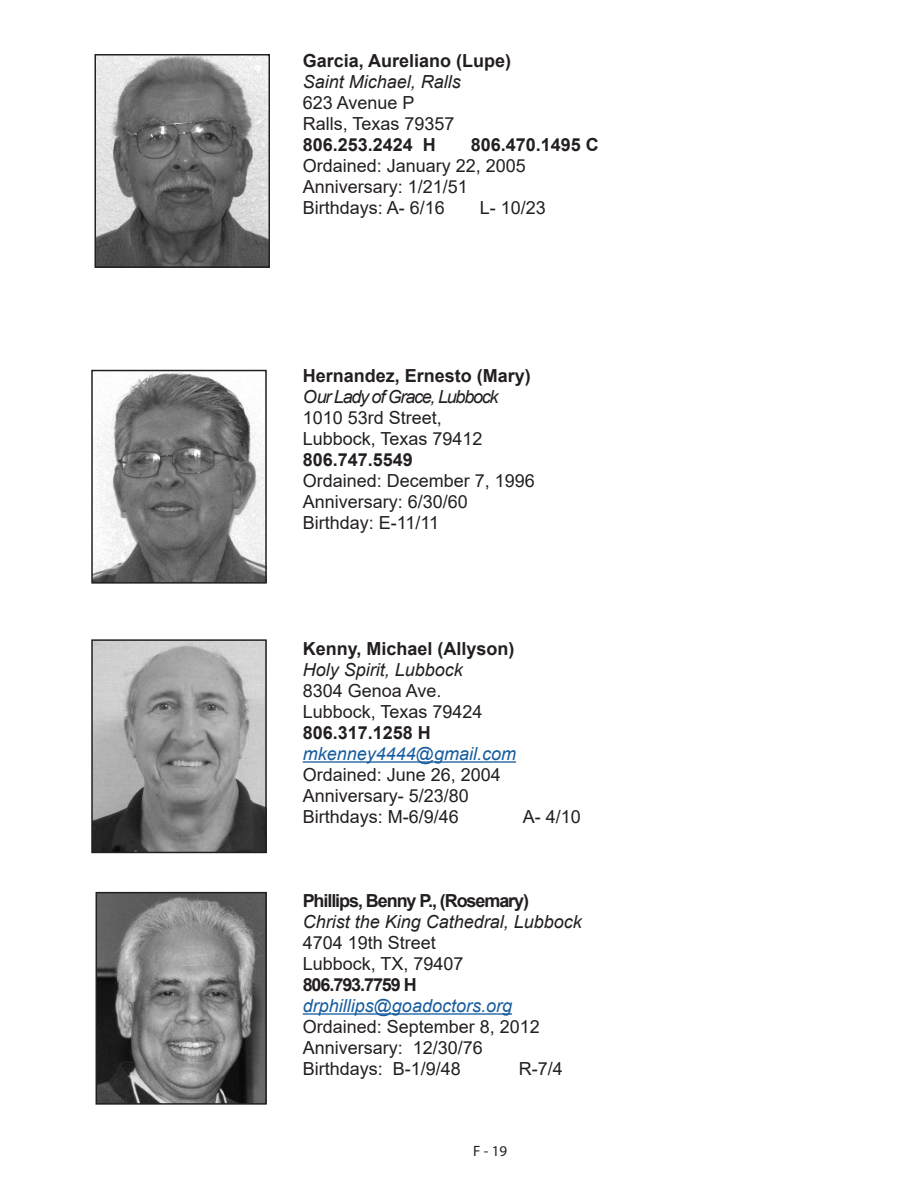
<style>
.page{position:relative;width:918px;height:1188px;background:#fff}
.page>*{position:absolute;margin:0;border:0;box-sizing:border-box;transform-origin:0 0}
.Default{font:18px "Arial";color:#231f20}
.Default-2{font:700 18px "Arial";color:#231f20}
.Default-3{font:italic 18px "Arial";color:#231f20}
.Default-4{font:italic 18px "Arial";color:#175d9e}
.Default-5{font:700 18px "Arial";letter-spacing:-.06em;color:#231f20}
.Default-6{font:italic 18px "Arial";letter-spacing:-.07em;color:#231f20}
.t1{font:15px "Myriad Pro";color:#231f20}
</style>
<div class="page">
<hr style="left:303px;top:761px;width:213px;height:2px;background:#175d9e">
<hr style="left:303px;top:1013px;width:209px;height:2px;background:#175d9e">
<img style="left:97px;top:57px;width:170px;height:208px">
<div style="left:94px;top:54px;width:176px;height:214px;border:2px solid #231f20"></div>
<img style="left:94px;top:373px;width:170px;height:208px">
<div style="left:91px;top:370px;width:176px;height:214px;border:2px solid #231f20"></div>
<img style="left:94px;top:642px;width:170px;height:208px">
<div style="left:91px;top:639px;width:176px;height:214px;border:2px solid #231f20"></div>
<img style="left:99px;top:895px;width:165px;height:207px">
<div style="left:96px;top:892px;width:171px;height:213px;border:2px solid #231f20"></div>
<p class="Default-2" style="left:303px;top:48px;width:210px">Garcia, Aureliano (Lupe)</p>
<p class="Default-3" style="left:303px;top:70px;width:160px">Saint Michael, Ralls</p>
<p class="Default" style="left:303px;top:90px;width:113px">623 Avenue P</p>
<p class="Default" style="left:303px;top:111px;width:153px">Ralls, Texas 79357</p>
<p class="Default-2" style="left:303px;top:132px;width:135px">806.253.2424 H</p>
<p class="Default-2" style="left:471px;top:132px;width:130px">806.470.1495 C</p>
<p class="Default" style="left:303px;top:153px;width:225px">Ordained: January 22, 2005</p>
<p class="Default" style="left:303px;top:174px;width:167px">Anniversary: 1/21/51</p>
<p class="Default" style="left:303px;top:195px;width:144px">Birthdays: A- 6/16</p>
<p class="Default" style="left:480px;top:195px;width:68px">L- 10/23</p>
<p class="Default-2" style="left:303px;top:363px;width:230px">Hernandez, Ernesto (Mary)</p>
<p class="Default-6" style="left:303px;top:385px;width:197px">Our Lady of Grace, Lubbock</p>
<p class="Default" style="left:303px;top:405px;width:141px">1010 53rd Street,</p>
<p class="Default" style="left:303px;top:426px;width:181px">Lubbock, Texas 79412</p>
<p class="Default-2" style="left:303px;top:447px;width:112px">806.747.5549</p>
<p class="Default" style="left:303px;top:468px;width:234px">Ordained: December 7, 1996</p>
<p class="Default" style="left:303px;top:489px;width:167px">Anniversary: 6/30/60</p>
<p class="Default" style="left:303px;top:510px;width:138px">Birthday: E-11/11</p>
<p class="Default-2" style="left:303px;top:636px;width:213px">Kenny, Michael (Allyson)</p>
<p class="Default-3" style="left:303px;top:658px;width:162px">Holy Spirit, Lubbock</p>
<p class="Default" style="left:303px;top:678px;width:140px">8304 Genoa Ave.</p>
<p class="Default" style="left:303px;top:699px;width:181px">Lubbock, Texas 79424</p>
<p class="Default-2" style="left:303px;top:720px;width:130px">806.317.1258 H</p>
<p class="Default-4" style="left:303px;top:742px;width:215px">mkenney4444@gmail.com</p>
<p class="Default" style="left:303px;top:762px;width:200px">Ordained: June 26, 2004</p>
<p class="Default" style="left:303px;top:783px;width:168px">Anniversary- 5/23/80</p>
<p class="Default" style="left:303px;top:804px;width:158px">Birthdays: M-6/9/46</p>
<p class="Default" style="left:523px;top:804px;width:60px">A- 4/10</p>
<p class="Default-5" style="left:303px;top:888px;width:228px">Phillips, Benny P., (Rosemary)</p>
<p class="Default-3" style="left:303px;top:910px;width:281px">Christ the King Cathedral, Lubbock</p>
<p class="Default" style="left:303px;top:930px;width:135px">4704 19th Street</p>
<p class="Default" style="left:303px;top:951px;width:162px">Lubbock, TX, 79407</p>
<p class="Default-5" style="left:303px;top:972px;width:116px">806.793.7759 H</p>
<p class="Default-4" style="left:303px;top:994px;width:211px">drphillips@goadoctors.org</p>
<p class="Default" style="left:303px;top:1014px;width:239px">Ordained: September 8, 2012</p>
<p class="Default" style="left:303px;top:1035px;width:182px">Anniversary: 12/30/76</p>
<p class="Default" style="left:303px;top:1056px;width:160px">Birthdays: B-1/9/48</p>
<p class="Default" style="left:519px;top:1056px;width:46px">R-7/4</p>
<p class="t1" style="left:473px;top:1141px;width:36px">F - 19</p>
</div>
